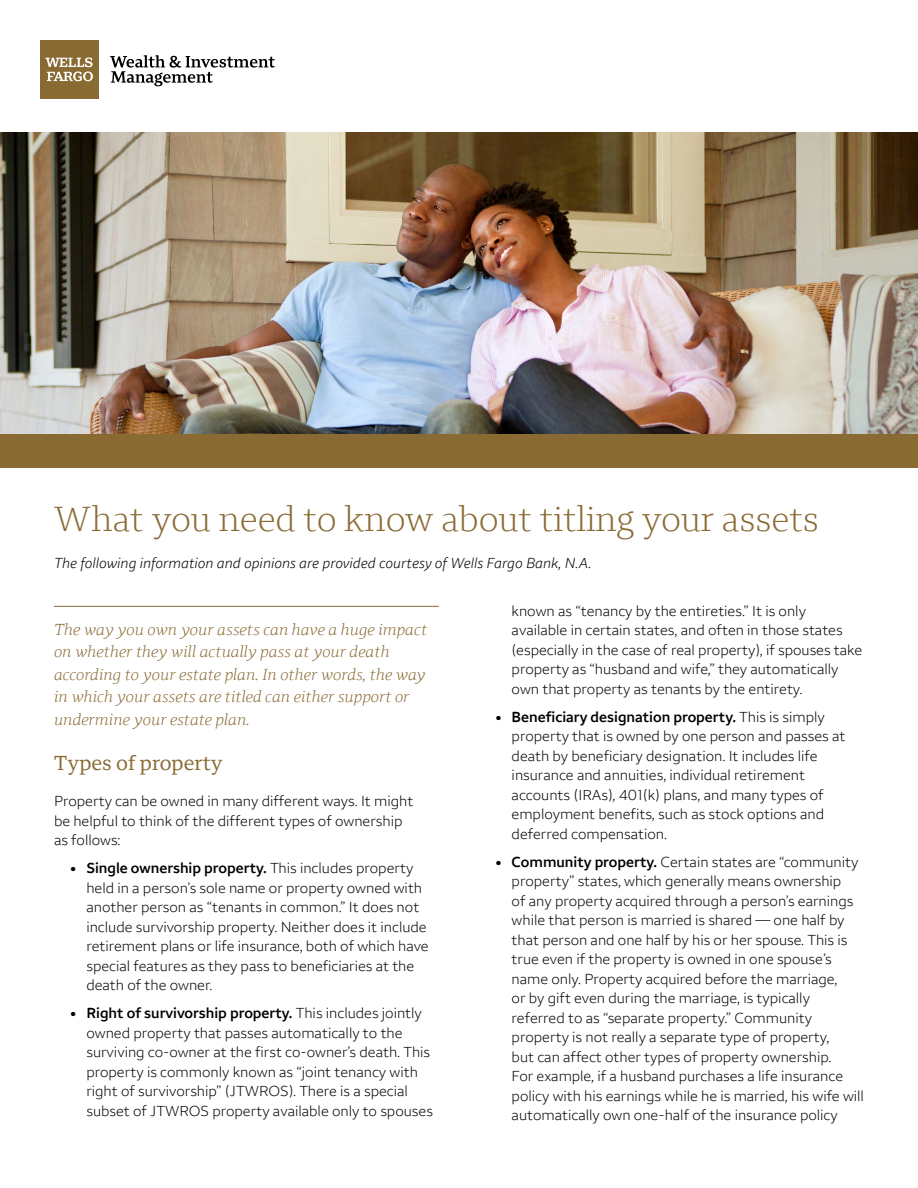
<style>
.page{position:relative;width:918px;height:1188px;background:#fff}
.page>*{position:absolute;margin:0;border:0;box-sizing:border-box;transform-origin:0 0}
.Cover_headline{font:300 36px "Wells Fargo Serif";color:#896a33}
.Subhead_w_space_afte{font:21px "Wells Fargo Serif";color:#896a33}
.Gold_Italics_Callout{font:italic 300 16.5px/22.5px "Wells Fargo Serif";color:#896a33}
.Body_copy_10pt{font:300 15px/19.5px "Wells Fargo Sans";color:#000}
.Cover_Headline_Offer{font:italic 300 15px "Wells Fargo Sans";color:#000}
.s1{font-weight:600}
</style>
<div class="page">
<svg style="left:110px;top:55px;width:165px;height:31px"></svg>
<div style="left:40px;top:40px;width:59px;height:59px;background:#896a33"></div>
<svg style="left:45px;top:57px;width:48px;height:24px"></svg>
<img style="left:0;top:133px;width:918px;height:301px">
<div style="left:0;top:434px;width:918px;height:34px;background:#896a33"></div>
<hr style="left:54px;top:606px;width:385px;height:1px;background:#896a33">
<p class="Cover_headline" style="left:54px;top:497px;width:766px">What you need to know about titling your assets</p>
<p class="Cover_Headline_Offer" style="left:54px;top:554px;width:539px">The following information and opinions are provided courtesy of Wells Fargo Bank, N.A.</p>
<p class="Gold_Italics_Callout" style="left:54px;top:618px;width:375px">The way you own your assets can have a huge impact on whether they will actually pass at your death according to your estate plan. In other words, the way in which your assets are titled can either support or undermine your estate plan.</p>
<p class="Subhead_w_space_afte" style="left:54px;top:751px;width:170px">Types of property</p>
<p class="Body_copy_10pt" style="left:54px;top:791px;width:361px">Property can be owned in many different ways. It might be helpful to think of the different types of ownership as follows:</p>
<p class="Body_copy_10pt" style="left:86px;top:858px;width:344px;text-indent:-16px"><span class="s1">• Single ownership property.</span> This includes property held in a person’s sole name or property owned with another person as “tenants in common.” It does not include survivorship property. Neither does it include retirement plans or life insurance, both of which have special features as they pass to beneficiaries at the death of the owner.</p>
<p class="Body_copy_10pt" style="left:86px;top:1004px;width:348px;text-indent:-16px"><span class="s1">• Right of survivorship property.</span> This includes jointly owned property that passes automatically to the surviving co-owner at the first co-owner’s death. This property is commonly known as “joint tenancy with right of survivorship” (JTWROS). There is a special subset of JTWROS property available only to spouses</p>
<p class="Body_copy_10pt" style="left:512px;top:601px;width:352px">known as “tenancy by the entireties.” It is only available in certain states, and often in those states (especially in the case of real property), if spouses take property as “husband and wife,” they automatically own that property as tenants by the entirety.</p>
<p class="Body_copy_10pt" style="left:512px;top:707px;width:335px;text-indent:-16px"><span class="s1">• Beneficiary designation property.</span> This is simply property that is owned by one person and passes at death by beneficiary designation. It includes life insurance and annuities, individual retirement accounts (IRAs), 401(k) plans, and many types of employment benefits, such as stock options and deferred compensation.</p>
<p class="Body_copy_10pt" style="left:512px;top:852px;width:354px;text-indent:-16px"><span class="s1">• Community property.</span> Certain states are “community property” states, which generally means ownership<br>of any property acquired through a person’s earnings while that person is married is shared — one half by that person and one half by his or her spouse. This is true even if the property is owned in one spouse’s name only. Property acquired before the marriage,<br>or by gift even during the marriage, is typically referred to as “separate property.” Community property is not really a separate type of property,<br>but can affect other types of property ownership.<br>For example, if a husband purchases a life insurance policy with his earnings while he is married, his wife will automatically own one-half of the insurance policy</p>
</div>
